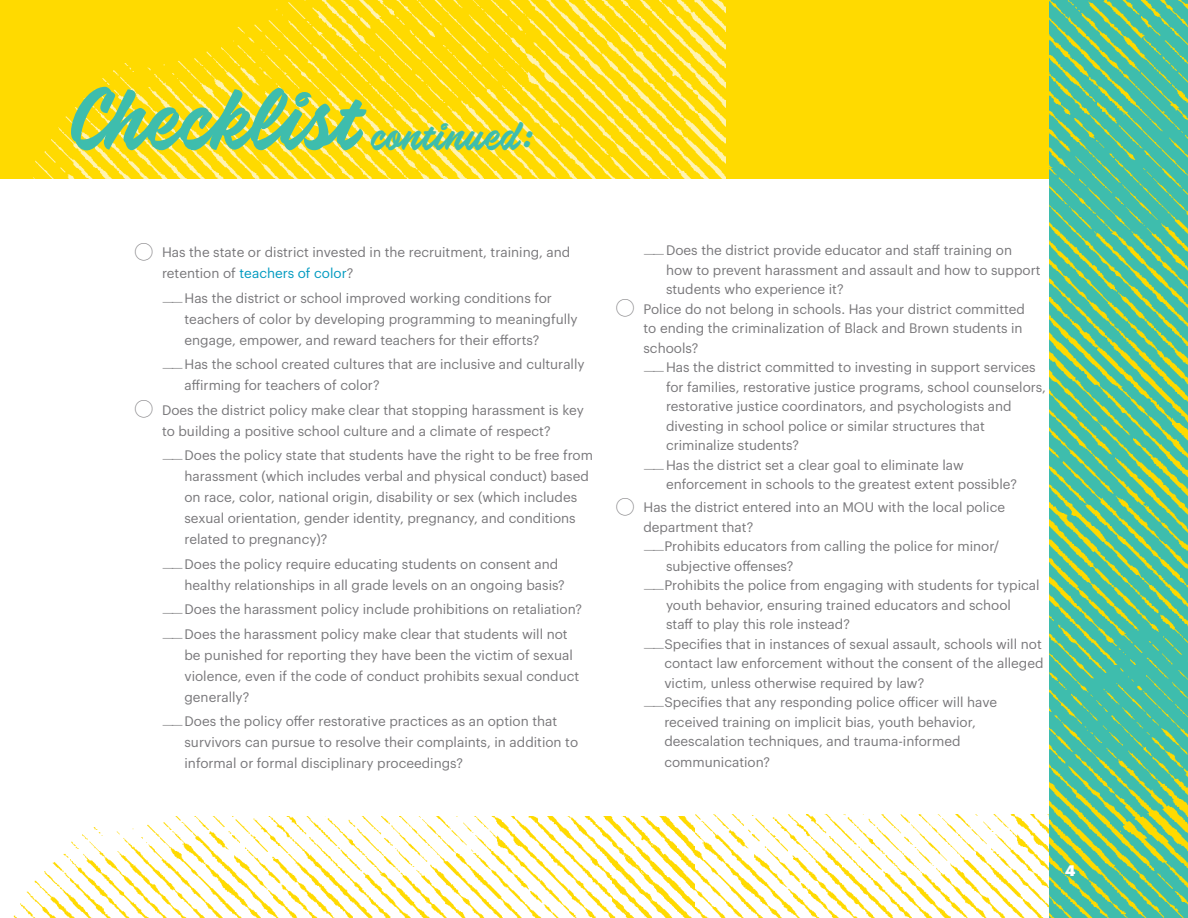
<style>
.page{position:relative;width:1188px;height:918px;background:#fff}
.page>*{position:absolute;margin:0;border:0;box-sizing:border-box;transform-origin:0 0}
.t1{font:42px "Calafia";color:#3ebdad}
.t2{font:900 15px "Graphik";color:#fff}
.t3{font:13.5px/21px "Graphik";color:#78777a}
.s1{font-size:90px}
.s2{font-family:"Carta";font-size:18px}
.s3{color:#009ac0}
.s4{font-weight:300}
</style>
<div class="page">
<div style="left:0;top:0;width:1188px;height:178px;background:#ffda00"></div>
<img style="left:13px;top:816px;width:599px;height:102px">
<img style="left:612px;top:815px;width:438px;height:103px">
<img style="left:1050px;top:0;width:138px;height:918px">
<img style="left:33px;top:0;width:692px;height:178px">
<h1 class="t1" style="left:69px;top:110px;width:466px"><span class="s1">Checklist</span> continued:</h1>
<p class="t3" style="left:162px;top:241px;width:410px;text-indent:-27px"><span class="s2">O</span> Has the state or district invested in the recruitment, training, and retention of <span class="s3">teachers of color</span>?</p>
<p class="t3" style="left:185px;top:286px;width:395px;text-indent:-23px"><span class="s4">——</span>Has the district or school improved working conditions for teachers of color by developing programming to meaningfully engage, empower, and reward teachers for their efforts?</p>
<p class="t3" style="left:185px;top:353px;width:402px;text-indent:-23px"><span class="s4">——</span>Has the school created cultures that are inclusive and culturally affirming for teachers of color?</p>
<p class="t3" style="left:135px;top:398px;width:450px;text-align:center"><span class="s2">O</span> Does the district policy make clear that stopping harassment is key to building a positive school culture and a climate of respect?</p>
<p class="t3" style="left:185px;top:444px;width:410px;text-indent:-23px"><span class="s4">——</span>Does the policy state that students have the right to be free from harassment (which includes verbal and physical conduct) based on race, color, national origin, disability or sex (which includes sexual orientation, gender identity, pregnancy, and conditions related to pregnancy)?</p>
<p class="t3" style="left:185px;top:552px;width:382px;text-indent:-23px"><span class="s4">——</span>Does the policy require educating students on consent and healthy relationships in all grade levels on an ongoing basis?</p>
<p class="t3" style="left:162px;top:596px;width:422px;line-height:24.5px"><span class="s4">——</span>Does the harassment policy include prohibitions on retaliation? <span class="s4">——</span>Does the harassment policy make clear that students will not</p>
<p class="t3" style="left:185px;top:643px;width:396px">be punished for reporting they have been the victim of sexual violence, even if the code of conduct prohibits sexual conduct generally?</p>
<p class="t3" style="left:185px;top:710px;width:395px;text-indent:-23px"><span class="s4">——</span>Does the policy offer restorative practices as an option that survivors can pursue to resolve their complaints, in addition to informal or formal disciplinary proceedings?</p>
<p class="t3" style="left:644px;top:239px;width:370px"><span class="s4">——</span>Does the district provide educator and staff training on</p>
<p class="t3" style="left:666px;top:258px;width:376px">how to prevent harassment and assault and how to support</p>
<p class="t3" style="left:666px;top:278px;width:179px">students who experience it?</p>
<p class="t3" style="left:616px;top:297px;width:410px"><span class="s2">O</span> Police do not belong in schools. Has your district committed</p>
<p class="t3" style="left:644px;top:317px;width:381px">to ending the criminalization of Black and Brown students in</p>
<p class="t3" style="left:644px;top:336px;width:56px">schools?</p>
<p class="t3" style="left:644px;top:356px;width:394px"><span class="s4">——</span>Has the district committed to investing in support services</p>
<p class="t3" style="left:666px;top:375px;width:382px">for families, restorative justice programs, school counselors,</p>
<p class="t3" style="left:666px;top:395px;width:347px">restorative justice coordinators, and psychologists and</p>
<p class="t3" style="left:666px;top:414px;width:320px">divesting in school police or similar structures that</p>
<p class="t3" style="left:666px;top:434px;width:135px">criminalize students?</p>
<p class="t3" style="left:644px;top:453px;width:322px"><span class="s4">——</span>Has the district set a clear goal to eliminate law</p>
<p class="t3" style="left:666px;top:473px;width:352px">enforcement in schools to the greatest extent possible?</p>
<p class="t3" style="left:616px;top:496px;width:390px"><span class="s2">O</span> Has the district entered into an MOU with the local police</p>
<p class="t3" style="left:644px;top:515px;width:111px">department that?</p>
<p class="t3" style="left:644px;top:535px;width:357px"><span class="s4">——</span> Prohibits educators from calling the police for minor/</p>
<p class="t3" style="left:666px;top:554px;width:129px">subjective offenses?</p>
<p class="t3" style="left:644px;top:574px;width:398px"><span class="s4">——</span> Prohibits the police from engaging with students for typical</p>
<p class="t3" style="left:666px;top:593px;width:347px">youth behavior, ensuring trained educators and school</p>
<p class="t3" style="left:666px;top:613px;width:185px">staff to play this role instead?</p>
<p class="t3" style="left:644px;top:632px;width:400px"><span class="s4">——</span> Specifies that in instances of sexual assault, schools will not</p>
<p class="t3" style="left:664px;top:652px;width:381px">contact law enforcement without the consent of the alleged</p>
<p class="t3" style="left:664px;top:671px;width:261px">victim, unless otherwise required by law?</p>
<p class="t3" style="left:644px;top:691px;width:355px"><span class="s4">——</span> Specifies that any responding police officer will have</p>
<p class="t3" style="left:664px;top:710px;width:313px">received training on implicit bias, youth behavior,</p>
<p class="t3" style="left:664px;top:730px;width:298px">deescalation techniques, and trauma-informed</p>
<p class="t3" style="left:664px;top:751px;width:107px">communication?</p>
<p class="t2" style="left:1065px;top:859px;width:12px">4</p>
</div>
